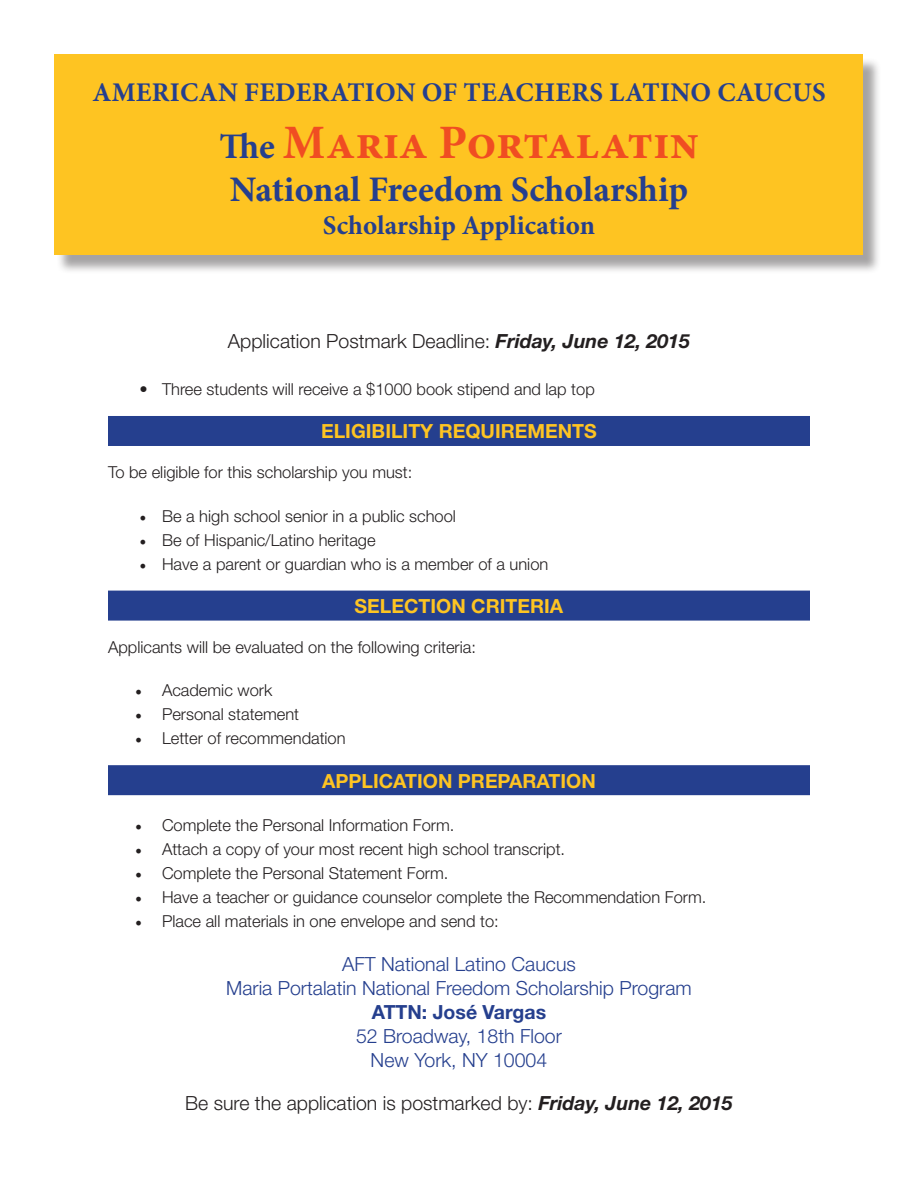
<style>
.page{position:relative;width:918px;height:1188px;background:#fff}
.page>*{position:absolute;margin:0;border:0;box-sizing:border-box;transform-origin:0 0}
.t1{font:700 48px "Minion Pro";letter-spacing:-.005em;color:#f04d22}
.t2{font:700 36px "Minion Pro";color:#253f8e}
.t3{font:700 27px "Minion Pro";letter-spacing:.01em;color:#253f8e}
.t4{font:300 19.5px "Helvetica Neue LT Std";color:#253f8e}
.t5{font:300 19.5px "Helvetica Neue LT Std";color:#231f20}
.lined_head{font:700 19.5px "Helvetica Neue LT Std";color:#fec422}
.t6{font:700 19.5px "Helvetica Neue LT Std";color:#253f8e}
.t7{font:300 16.5px "Helvetica Neue LT Std";color:#231f20}
.s1{font-size:36px;color:#253f8e}
.s2{font-weight:700;font-style:italic}
.s3{font-family:"Minion Pro";font-weight:400;font-size:18px}
</style>
<div class="page">
<div style="left:57px;top:57px;width:825px;height:217px;background:#231f20;opacity:.41"></div>
<div style="left:55px;top:55px;width:808px;height:200px;background:#fec422"></div>
<div style="left:108px;top:416px;width:702px;height:30px;background:#253f8e"></div>
<div style="left:108px;top:591px;width:702px;height:30px;background:#253f8e"></div>
<div style="left:108px;top:765px;width:702px;height:30px;background:#253f8e"></div>
<p class="t3" style="left:92px;top:76px;width:735px">AMERICAN FEDERATION OF TEACHERS LATINO CAUCUS</p>
<p class="t1" style="left:219px;top:114px;width:481px"><span class="s1">The</span> Maria Portalatin</p>
<p class="t2" style="left:230px;top:168px;width:460px">National Freedom Scholarship</p>
<p class="t3" style="left:323px;top:209px;width:274px">Scholarship Application</p>
<p class="t5" style="left:228px;top:329px;width:464px">Application Postmark Deadline: <span class="s2">Friday, June 12, 2015</span></p>
<p class="t7" style="left:140px;top:379px;width:457px">• Three students will receive a $1000 book stipend and lap top</p>
<p class="lined_head" style="left:321px;top:419px;width:277px">ELIGIBILITY REQUIREMENTS</p>
<p class="t7" style="left:108px;top:462px;width:306px">To be eligible for this scholarship you must:</p>
<p class="t7" style="left:140px;top:506px;width:318px"><span class="s3">•</span> Be a high school senior in a public school</p>
<p class="t7" style="left:140px;top:530px;width:238px"><span class="s3">•</span> Be of Hispanic/Latino heritage</p>
<p class="t7" style="left:140px;top:554px;width:410px"><span class="s3">•</span> Have a parent or guardian who is a member of a union</p>
<p class="lined_head" style="left:355px;top:594px;width:210px">SELECTION CRITERIA</p>
<p class="t7" style="left:108px;top:637px;width:369px">Applicants will be evaluated on the following criteria:</p>
<p class="t7" style="left:135px;top:681px;width:139px"><span class="s3">•</span> Academic work</p>
<p class="t7" style="left:135px;top:705px;width:166px"><span class="s3">•</span> Personal statement</p>
<p class="t7" style="left:135px;top:729px;width:212px"><span class="s3">•</span> Letter of recommendation</p>
<p class="lined_head" style="left:322px;top:769px;width:275px">APPLICATION PREPARATION</p>
<p class="t7" style="left:135px;top:816px;width:321px"><span class="s3">•</span> Complete the Personal Information Form.</p>
<p class="t7" style="left:135px;top:840px;width:432px"><span class="s3">•</span> Attach a copy of your most recent high school transcript.</p>
<p class="t7" style="left:135px;top:864px;width:315px"><span class="s3">•</span> Complete the Personal Statement Form.</p>
<p class="t7" style="left:135px;top:888px;width:573px"><span class="s3">•</span> Have a teacher or guidance counselor complete the Recommendation Form.</p>
<p class="t7" style="left:135px;top:912px;width:365px"><span class="s3">•</span> Place all materials in one envelope and send to:</p>
<p class="t4" style="left:342px;top:952px;width:235px">AFT National Latino Caucus</p>
<p class="t4" style="left:226px;top:976px;width:467px">Maria Portalatin National Freedom Scholarship Program</p>
<p class="t6" style="left:372px;top:1000px;width:176px">ATTN: José Vargas</p>
<p class="t4" style="left:356px;top:1024px;width:207px">52 Broadway, 18th Floor</p>
<p class="t4" style="left:371px;top:1048px;width:178px">New York, NY 10004</p>
<p class="t5" style="left:185px;top:1092px;width:549px">Be sure the application is postmarked by: <span class="s2">Friday, June 12, 2015</span></p>
</div>
